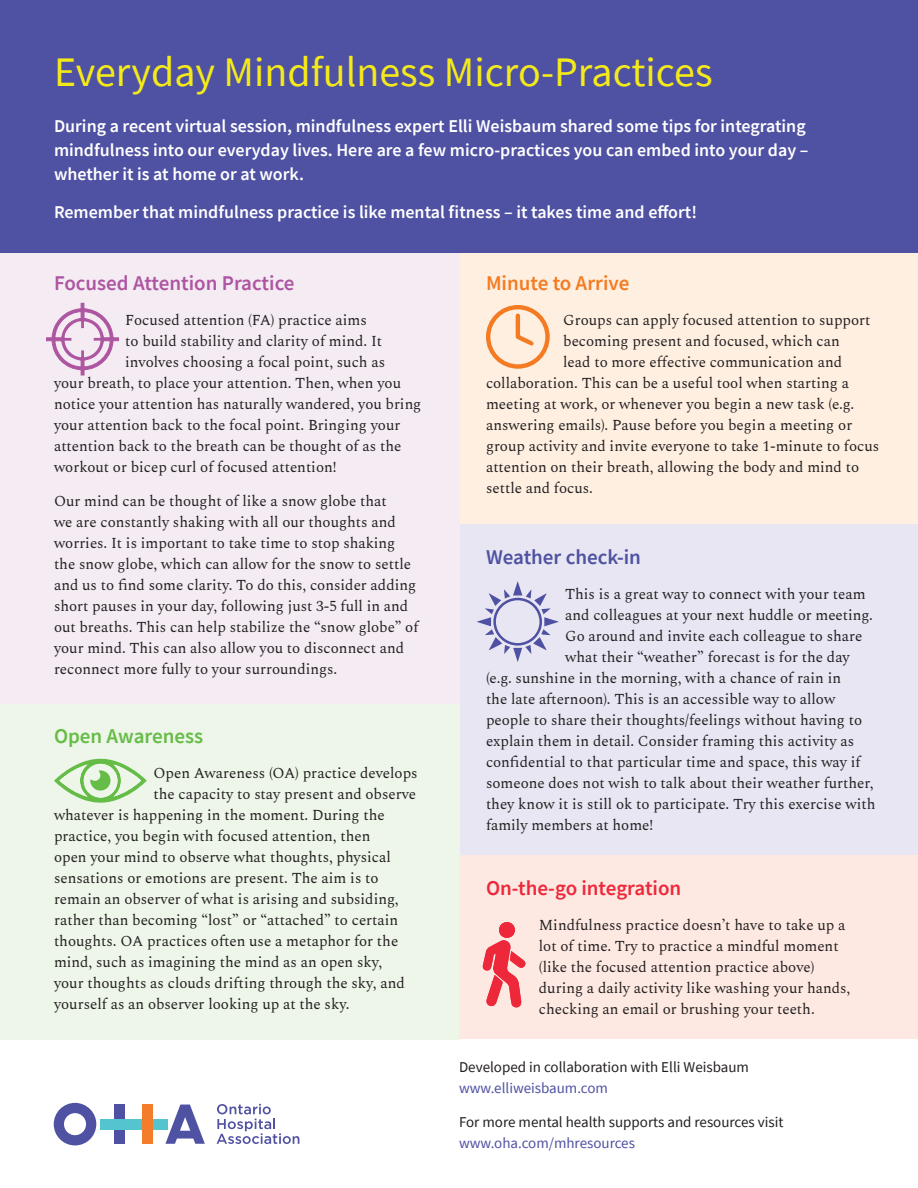
<style>
.page{position:relative;width:918px;height:1188px;background:#fff}
.page>*{position:absolute;margin:0;border:0;box-sizing:border-box;transform-origin:0 0}
.cover_title{font:42px "Source Sans Pro";color:#f5ea19}
.subtitles{font:600 21px "Source Sans Pro";color:#ae55a1}
.subtitles-2{font:600 21px "Source Sans Pro";color:#ee283b}
.subtitles-3{font:600 21px "Source Sans Pro";color:#4f51a2}
.subtitles-4{font:600 21px "Source Sans Pro";color:#f47b21}
.subtitles-5{font:600 21px "Source Sans Pro";color:#65bc46}
.subtitles-6{font:600 18px/24px "Source Sans Pro";color:#fff}
.copy_for_flyer{font:15px/21px "Spectral";color:#231f20}
.copy_for_flyer-2{font:15px/21px "Source Sans Pro";color:#231f20}
.s1{color:#4f51a2}
</style>
<div class="page">
<div style="left:459px;top:524px;width:459px;height:332px;background:#e7e6f2"></div>
<div style="left:459px;top:238px;width:459px;height:286px;background:#feefe1"></div>
<div style="left:0;top:702px;width:460px;height:338px;background:#edf6e8"></div>
<div style="left:0;top:245px;width:460px;height:459px;background:#f4ebf3"></div>
<div style="left:0;top:0;width:918px;height:253px;background:#4f51a2"></div>
<svg style="left:54px;top:1103px;width:42px;height:42px"></svg>
<svg style="left:165px;top:1105px;width:40px;height:39px"></svg>
<div style="left:114px;top:1105px;width:11px;height:39px;background:#4f51a2"></div>
<div style="left:100px;top:1119px;width:67px;height:11px;background:#54c5cf"></div>
<div style="left:142px;top:1105px;width:11px;height:39px;background:#f47d2a"></div>
<svg style="left:217px;top:1104px;width:82px;height:40px"></svg>
<div style="left:459px;top:855px;width:459px;height:184px;background:#fde9e2"></div>
<svg style="left:54px;top:758px;width:93px;height:45px"></svg>
<svg style="left:46px;top:302px;width:73px;height:74px"></svg>
<svg style="left:486px;top:305px;width:64px;height:64px"></svg>
<svg style="left:482px;top:922px;width:44px;height:86px"></svg>
<svg style="left:477px;top:582px;width:81px;height:80px"></svg>
<p class="cover_title" style="left:54px;top:45px;width:660px">Everyday Mindfulness Micro-Practices</p>
<p class="subtitles-6" style="left:54px;top:114px;width:756px">During a recent virtual session, mindfulness expert Elli Weisbaum shared some tips for integrating mindfulness into our everyday lives. Here are a few micro-practices you can embed into your day – whether it is at home or at work.</p>
<p class="subtitles-6" style="left:54px;top:200px;width:645px">Remember that mindfulness practice is like mental fitness – it takes time and effort!</p>
<p class="subtitles" style="left:54px;top:270px;width:242px">Focused Attention Practice</p>
<p class="copy_for_flyer" style="left:125px;top:308px;width:243px">Focused attention (FA) practice aims</p>
<p class="copy_for_flyer" style="left:125px;top:329px;width:258px">to build stability and clarity of mind. It</p>
<p class="copy_for_flyer" style="left:125px;top:350px;width:261px">involves choosing a focal point, such as</p>
<p class="copy_for_flyer" style="left:54px;top:371px;width:349px">your breath, to place your attention. Then, when you</p>
<p class="copy_for_flyer" style="left:54px;top:392px;width:369px">notice your attention has naturally wandered, you bring</p>
<p class="copy_for_flyer" style="left:54px;top:413px;width:348px">your attention back to the focal point. Bringing your</p>
<p class="copy_for_flyer" style="left:54px;top:434px;width:349px">attention back to the breath can be thought of as the</p>
<p class="copy_for_flyer" style="left:54px;top:455px;width:284px">workout or bicep curl of focused attention!</p>
<p class="copy_for_flyer" style="left:54px;top:490px;width:366px">Our mind can be thought of like a snow globe that<br>we are constantly shaking with all our thoughts and worries. It is important to take time to stop shaking the snow globe, which can allow for the snow to settle and us to find some clarity. To do this, consider adding short pauses in your day, following just 3-5 full in and out breaths. This can help stabilize the “snow globe” of your mind. This can also allow you to disconnect and reconnect more fully to your surroundings.</p>
<p class="subtitles-5" style="left:54px;top:722px;width:151px">Open Awareness</p>
<p class="copy_for_flyer" style="left:154px;top:761px;width:266px">Open Awareness (OA) practice develops</p>
<p class="copy_for_flyer" style="left:154px;top:782px;width:264px">the capacity to stay present and observe</p>
<p class="copy_for_flyer" style="left:54px;top:803px;width:332px">whatever is happening in the moment. During the</p>
<p class="copy_for_flyer" style="left:54px;top:824px;width:318px">practice, you begin with focused attention, then</p>
<p class="copy_for_flyer" style="left:54px;top:845px;width:338px">open your mind to observe what thoughts, physical</p>
<p class="copy_for_flyer" style="left:54px;top:866px;width:326px">sensations or emotions are present. The aim is to</p>
<p class="copy_for_flyer" style="left:54px;top:887px;width:346px">remain an observer of what is arising and subsiding,</p>
<p class="copy_for_flyer" style="left:54px;top:908px;width:346px">rather than becoming “lost” or “attached” to certain</p>
<p class="copy_for_flyer" style="left:54px;top:929px;width:346px">thoughts. OA practices often use a metaphor for the</p>
<p class="copy_for_flyer" style="left:54px;top:950px;width:330px">mind, such as imagining the mind as an open sky,</p>
<p class="copy_for_flyer" style="left:54px;top:971px;width:352px">your thoughts as clouds drifting through the sky, and</p>
<p class="copy_for_flyer" style="left:54px;top:992px;width:297px">yourself as an observer looking up at the sky.</p>
<p class="subtitles-4" style="left:486px;top:270px;width:145px">Minute to Arrive</p>
<p class="copy_for_flyer" style="left:563px;top:308px;width:309px">Groups can apply focused attention to support</p>
<p class="copy_for_flyer" style="left:563px;top:329px;width:278px">becoming present and focused, which can</p>
<p class="copy_for_flyer" style="left:563px;top:350px;width:280px">lead to more effective communication and</p>
<p class="copy_for_flyer" style="left:486px;top:371px;width:365px">collaboration. This can be a useful tool when starting a</p>
<p class="copy_for_flyer" style="left:486px;top:392px;width:370px">meeting at work, or whenever you begin a new task (e.g.</p>
<p class="copy_for_flyer" style="left:486px;top:413px;width:368px">answering emails). Pause before you begin a meeting or</p>
<p class="copy_for_flyer" style="left:486px;top:434px;width:395px">group activity and invite everyone to take 1-minute to focus</p>
<p class="copy_for_flyer" style="left:486px;top:455px;width:375px">attention on their breath, allowing the body and mind to</p>
<p class="copy_for_flyer" style="left:486px;top:476px;width:108px">settle and focus.</p>
<p class="subtitles-3" style="left:486px;top:543px;width:157px">Weather check-in</p>
<p class="copy_for_flyer" style="left:565px;top:582px;width:302px">This is a great way to connect with your team</p>
<p class="copy_for_flyer" style="left:565px;top:603px;width:309px">and colleagues at your next huddle or meeting.</p>
<p class="copy_for_flyer" style="left:565px;top:624px;width:299px">Go around and invite each colleague to share</p>
<p class="copy_for_flyer" style="left:565px;top:645px;width:286px">what their “weather” forecast is for the day</p>
<p class="copy_for_flyer" style="left:486px;top:666px;width:357px">(e.g. sunshine in the morning, with a chance of rain in</p>
<p class="copy_for_flyer" style="left:486px;top:687px;width:351px">the late afternoon). This is an accessible way to allow</p>
<p class="copy_for_flyer" style="left:486px;top:708px;width:378px">people to share their thoughts/feelings without having to</p>
<p class="copy_for_flyer" style="left:486px;top:729px;width:370px">explain them in detail. Consider framing this activity as</p>
<p class="copy_for_flyer" style="left:486px;top:750px;width:376px">confidential to that particular time and space, this way if</p>
<p class="copy_for_flyer" style="left:486px;top:771px;width:389px">someone does not wish to talk about their weather further,</p>
<p class="copy_for_flyer" style="left:486px;top:792px;width:391px">they know it is still ok to participate. Try this exercise with</p>
<p class="copy_for_flyer" style="left:486px;top:813px;width:169px">family members at home!</p>
<p class="subtitles-2" style="left:486px;top:874px;width:197px">On-the-go integration</p>
<p class="copy_for_flyer" style="left:539px;top:913px;width:313px">Mindfulness practice doesn’t have to take up a lot of time. Try to practice a mindful moment (like the focused attention practice above) during a daily activity like washing your hands, checking an email or brushing your teeth.</p>
<p class="copy_for_flyer-2" style="left:459px;top:1056px;width:292px">Developed in collaboration with Elli Weisbaum <span class="s1">www.elliweisbaum.com</span></p>
<p class="copy_for_flyer-2" style="left:459px;top:1112px;width:326px">For more mental health supports and resources visit <span class="s1">www.oha.com/mhresources</span></p>
</div>
